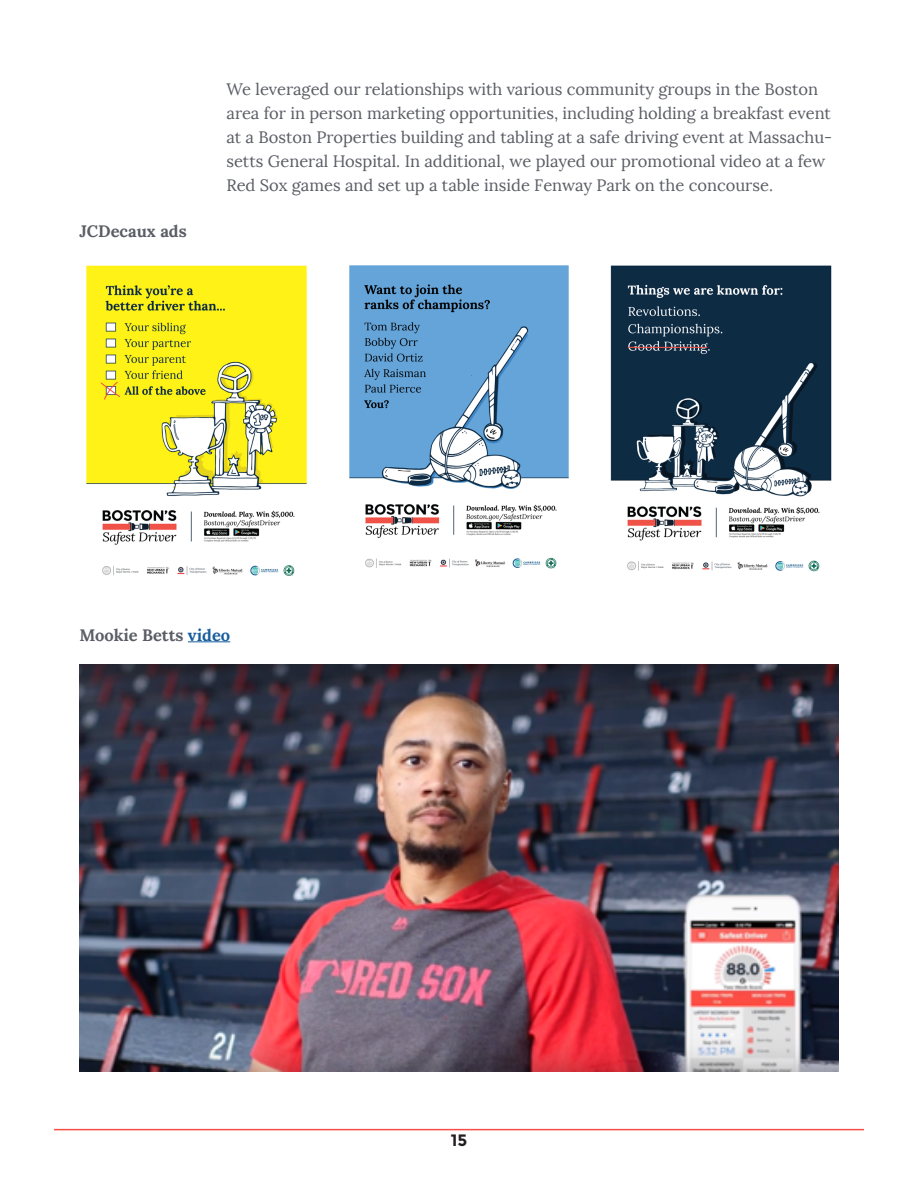
<style>
.page{position:relative;width:918px;height:1188px;background:#fff}
.page>*{position:absolute;margin:0;border:0;box-sizing:border-box;transform-origin:0 0}
.body1{font:16.5px/24px "Lora";color:#5a5d65}
.heading3{font:700 16.5px "Lora";color:#5a5d65}
.t1{font:700 16.5px "Montserrat";color:#231f20}
.s1{color:#175d9e}
</style>
<div class="page">
<img style="left:610px;top:265px;width:222px;height:307px">
<img style="left:349px;top:265px;width:220px;height:304px">
<img style="left:86px;top:265px;width:221px;height:311px">
<hr style="left:54px;top:1129px;width:810px;height:1px;background:#fb4d42">
<hr style="left:188px;top:641px;width:42px;height:1px;background:#175d9e">
<img style="left:80px;top:664px;width:758px;height:408px">
<p class="heading3" style="left:80px;top:220px;width:109px">JCDecaux ads</p>
<p class="body1" style="left:226px;top:77px;width:607px">We leveraged our relationships with various community groups in the Boston area for in person marketing opportunities, including holding a breakfast event at a Boston Properties building and tabling at a safe driving event at Massachu&shy;setts General Hospital. In additional, we played our promotional video at a few Red Sox games and set up a table inside Fenway Park on the concourse.</p>
<p class="heading3" style="left:80px;top:624px;width:152px">Mookie Betts <span class="s1">video</span></p>
<p class="t1" style="left:451px;top:1131px;width:18px">15</p>
</div>
